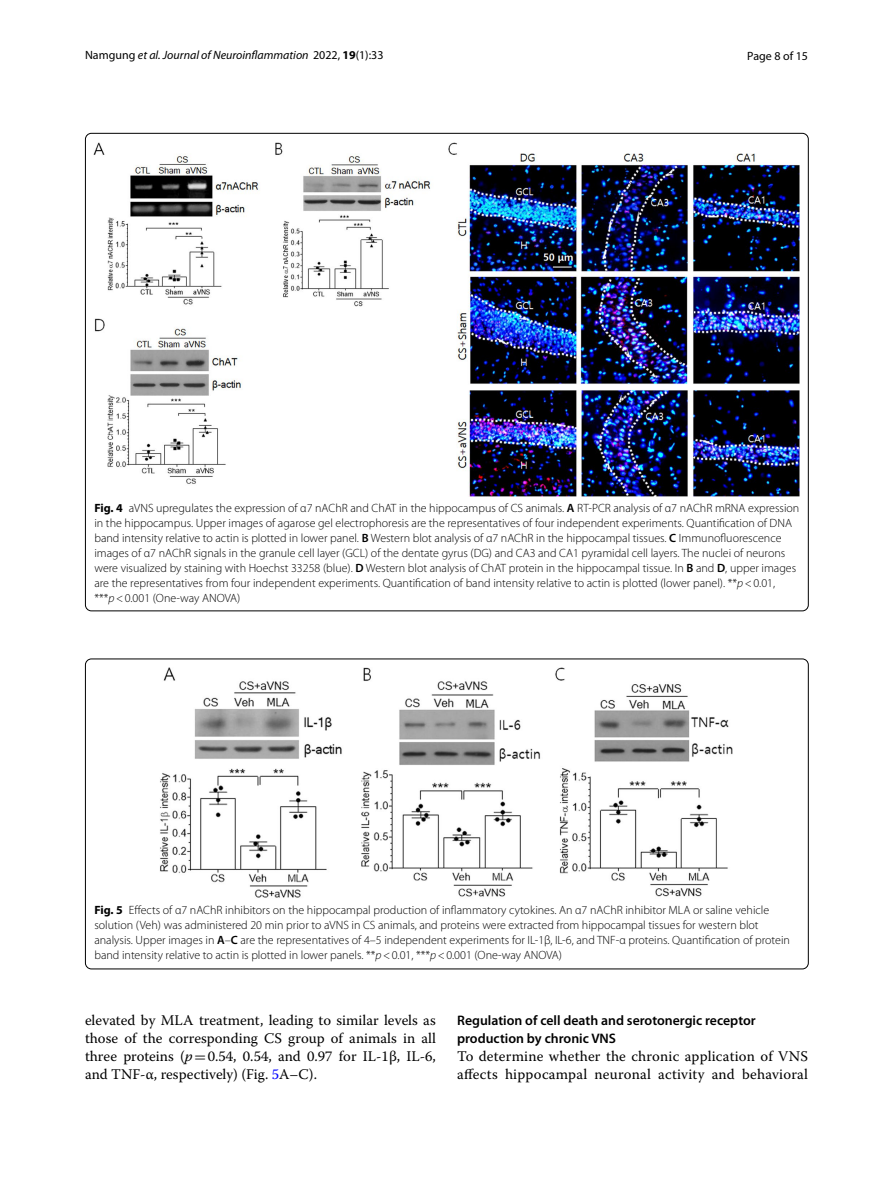
<style>
.page{position:relative;width:893px;height:1187px;background:#fff}
.page>*{position:absolute;margin:0;border:0;box-sizing:border-box;transform-origin:0 0}
.t1{font:14.7px/18px "Warnock Pro";letter-spacing:.015em;color:#000;text-align:justify}
.t2{font:600 13.8px/18px "Myriad Pro";color:#000}
.t3{font:300 12px/15px "Myriad Pro";color:#000}
.t4{font:italic 12px "Myriad Pro";color:#000}
.t5{font:12px "Myriad Pro";color:#000}
.s1{font-style:normal}
.s2{font-weight:700;font-style:normal}
.s3{font-weight:700}
.s4{font-weight:600}
.s5{font-style:italic}
.s6{font-family:"MTSY"}
.s7{color:#00f}
</style>
<div class="page">
<img style="left:94px;top:142px;width:706px;height:354px">
<img style="left:160px;top:668px;width:573px;height:230px">
<p class="t4" style="left:85px;top:48px;width:300px"><span class="s1">Namgung</span> et al. Journal of Neuroinflammation <span class="s1">2022,</span> <span class="s2">19</span><span class="s1">(1):33</span></p>
<p class="t5" style="left:747px;top:48px;width:62px">Page 8 of 15</p>
<p class="t3" style="left:94px;top:500px;width:706px"><span class="s3">Fig. 4</span> aVNS upregulates the expression of α7 nAChR and ChAT in the hippocampus of CS animals. <span class="s4">A</span> RT-PCR analysis of α7 nAChR mRNA expression in the hippocampus. Upper images of agarose gel electrophoresis are the representatives of four independent experiments. Quantification of DNA band intensity relative to actin is plotted in lower panel. <span class="s4">B</span> Western blot analysis of α7 nAChR in the hippocampal tissues. <span class="s4">C</span> Immunofluorescence images of α7 nAChR signals in the granule cell layer (GCL) of the dentate gyrus (DG) and CA3 and CA1 pyramidal cell layers. The nuclei of neurons were visualized by staining with Hoechst 33258 (blue). <span class="s4">D</span> Western blot analysis of ChAT protein in the hippocampal tissue. In <span class="s4">B</span> and <span class="s4">D</span>, upper images are the representatives from four independent experiments. Quantification of band intensity relative to actin is plotted (lower panel). **<span class="s5">p</span>&lt;0.01, ***<span class="s5">p</span>&lt;0.001 (One-way ANOVA)</p>
<p class="t3" style="left:94px;top:902px;width:697px"><span class="s3">Fig. 5</span> Effects of α7 nAChR inhibitors on the hippocampal production of inflammatory cytokines. An α7 nAChR inhibitor MLA or saline vehicle solution (Veh) was administered 20 min prior to aVNS in CS animals, and proteins were extracted from hippocampal tissues for western blot analysis. Upper images in <span class="s4">A</span>–<span class="s4">C</span> are the representatives of 4–5 independent experiments for IL-1β, IL-6, and TNF-α proteins. Quantification of protein band intensity relative to actin is plotted in lower panels. **<span class="s5">p</span>&lt;0.01, ***<span class="s5">p</span>&lt;0.001 (One-way ANOVA)</p>
<p class="t1" style="left:85px;top:1010px;width:352px">elevated by MLA treatment, leading to similar levels as those of the corresponding CS group of animals in all three proteins (<span class="s5">p</span><span class="s6">=</span>0.54, 0.54, and 0.97 for IL-1β, IL-6, and TNF-α, respectively) (Fig. <span class="s7">5</span>A–C).</p>
<p class="t2" style="left:457px;top:1010px;width:300px">Regulation of cell death and serotonergic receptor production by chronic VNS</p>
<p class="t1" style="left:457px;top:1046px;width:352px">To determine whether the chronic application of VNS affects hippocampal neuronal activity and behavioral</p>
</div>
